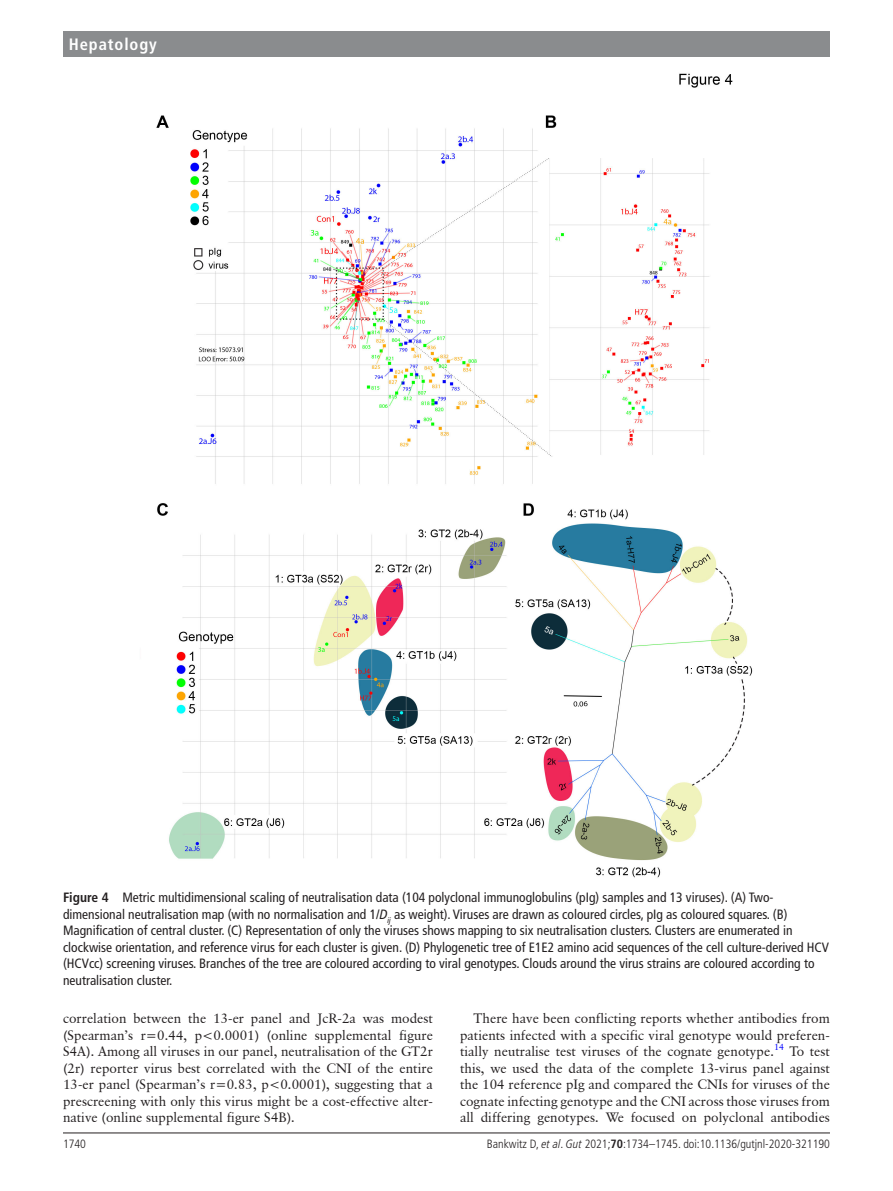
<style>
.page{position:relative;width:893px;height:1191px;background:#fff}
.page>*{position:absolute;margin:0;border:0;box-sizing:border-box;transform-origin:0 0}
.t1{font:700 condensed 16.5px "Frutiger LT Pro";letter-spacing:.055em;color:#fff}
.t2{font:13.5px/16.5px "Classical Garamond BT";color:#231f20;text-align:justify}
.t3{font:condensed 13.5px/16.5px "Frutiger LT Pro";color:#231f20}
.t4{font:300 condensed 12px "Frutiger LT Pro";color:#231f20}
.s1{font-weight:700}
.s2{font-style:italic}
</style>
<div class="page">
<hr style="left:63px;top:1132px;width:767px;height:1px;background:#231f20">
<div style="left:63px;top:31px;width:767px;height:25px;background:#8a8c8e"></div>
<img style="left:156px;top:73px;width:597px;height:805px">
<p class="t1" style="left:69px;top:34px;width:90px">Hepatology</p>
<p class="t3" style="left:63px;top:889px;width:768px"><span class="s1">Figure 4</span> Metric multidimensional scaling of neutralisation data (104 polyclonal immunoglobulins (pIg) samples and 13 viruses). (A) Two&shy;dimensional neutralisation map (with no normalisation and 1/<span class="s2">D</span><sub>ij</sub> as weight). Viruses are drawn as coloured circles, pIg as coloured squares. (B)<br>Magnification of central cluster. (C) Representation of only the viruses shows mapping to six neutralisation clusters. Clusters are enumerated in clockwise orientation, and reference virus for each cluster is given. (D) Phylogenetic tree of E1E2 amino acid sequences of the cell culture-derived HCV (HCVcc) screening viruses. Branches of the tree are coloured according to viral genotypes. Clouds around the virus strains are coloured according to neutralisation cluster.</p>
<p class="t2" style="left:63px;top:1010px;width:371px">correlation between the 13-er panel and JcR-2a was modest (Spearman’s r=0.44, p&lt;0.0001) (online supplemental figure S4A). Among all viruses in our panel, neutralisation of the GT2r (2r) reporter virus best correlated with the CNI of the entire 13-er panel (Spearman’s r=0.83, p&lt;0.0001), suggesting that a prescreening with only this virus might be a cost-effective alter&shy;native (online supplemental figure S4B).</p>
<p class="t2" style="left:460px;top:1010px;width:371px;text-indent:14px">There have been conflicting reports whether antibodies from patients infected with a specific viral genotype would preferen&shy;tially neutralise test viruses of the cognate genotype.<sup>14</sup> To test this, we used the data of the complete 13-virus panel against the 104 reference pIg and compared the CNIs for viruses of the cognate infecting genotype and the CNI across those viruses from all differing genotypes. We focused on polyclonal antibodies</p>
<p class="t4" style="left:63px;top:1136px;width:25px">1740</p>
<p class="t4" style="left:487px;top:1136px;width:345px">Bankwitz D, <span class="s2">et al</span>. <span class="s2">Gut</span> 2021;<span class="s1">70</span>:1734–1745. doi:10.1136/gutjnl-2020-321190</p>
</div>
